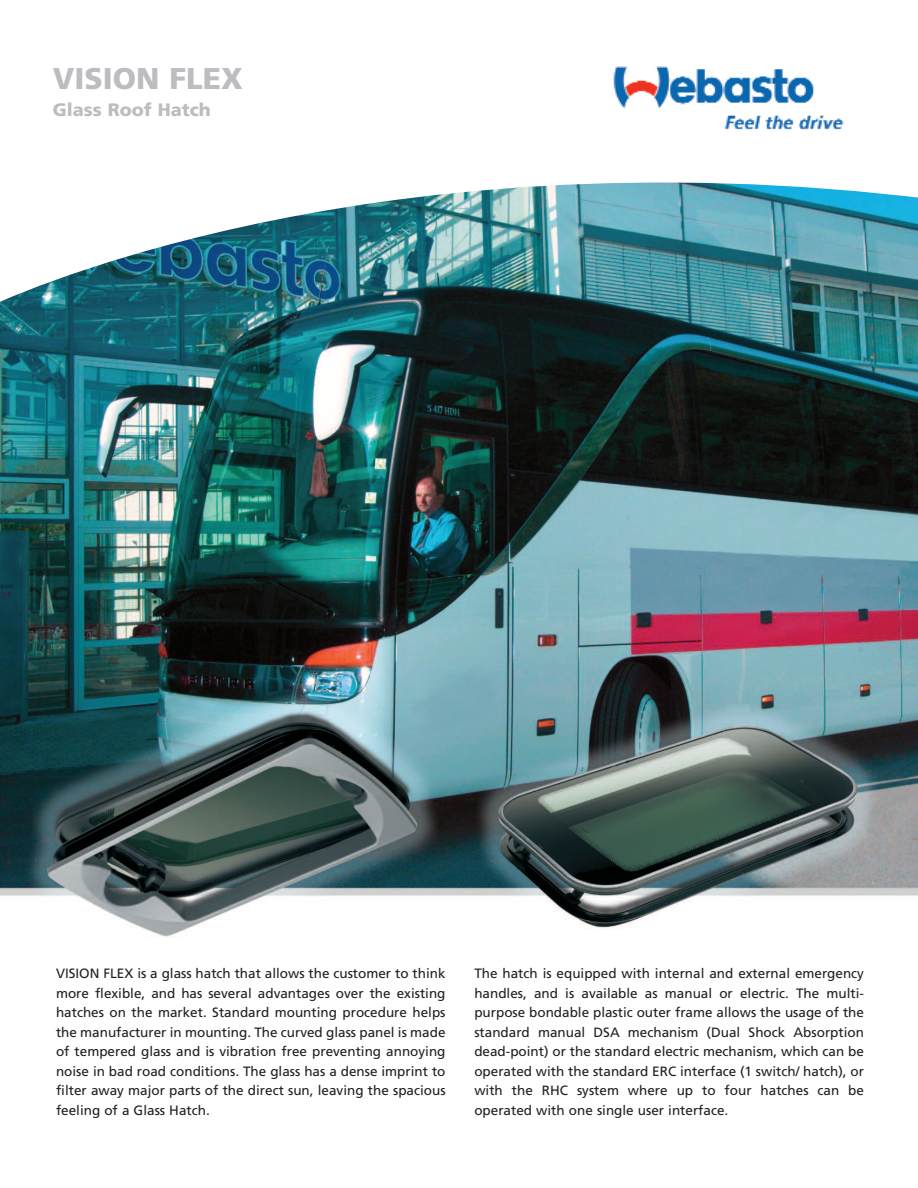
<style>
.page{position:relative;width:918px;height:1188px;background:#fff}
.page>*{position:absolute;margin:0;border:0;box-sizing:border-box;transform-origin:0 0}
.t1{font:900 30px "Frutiger";color:#bcbdc0}
.t2{font:900 18px "Frutiger";color:#bcbdc0}
.t3{font:13.5px/19.5px "Frutiger";color:#231f20;text-align:justify}
</style>
<div class="page">
<img style="left:0;top:308px;width:918px;height:629px">
<img style="left:0;top:182px;width:918px;height:126px">
<img style="left:613px;top:66px;width:231px;height:64px">
<h1 class="t1" style="left:53px;top:66px;width:192px">VISION FLEX</h1>
<h2 class="t2" style="left:53px;top:102px;width:160px">Glass Roof Hatch</h2>
<p class="t3" style="left:56px;top:965px;width:391px">VISION FLEX is a glass hatch that allows the customer to think more flexible, and has several advantages over the existing hatches on the market. Standard mounting procedure helps the manufacturer in mounting. The curved glass panel is made of tempered glass and is vibration free preventing annoying noise in bad road conditions. The glass has a dense imprint to filter away major parts of the direct sun, leaving the spacious feeling of a Glass Hatch.</p>
<p class="t3" style="left:474px;top:965px;width:391px">The hatch is equipped with internal and external emergency handles, and is available as manual or electric. The multi&shy;purpose bondable plastic outer frame allows the usage of the standard manual DSA mechanism (Dual Shock Absorption dead-point) or the standard electric mechanism, which can be operated with the standard ERC interface (1 switch/ hatch), or with the RHC system where up to four hatches can be operated with one single user interface.</p>
</div>
